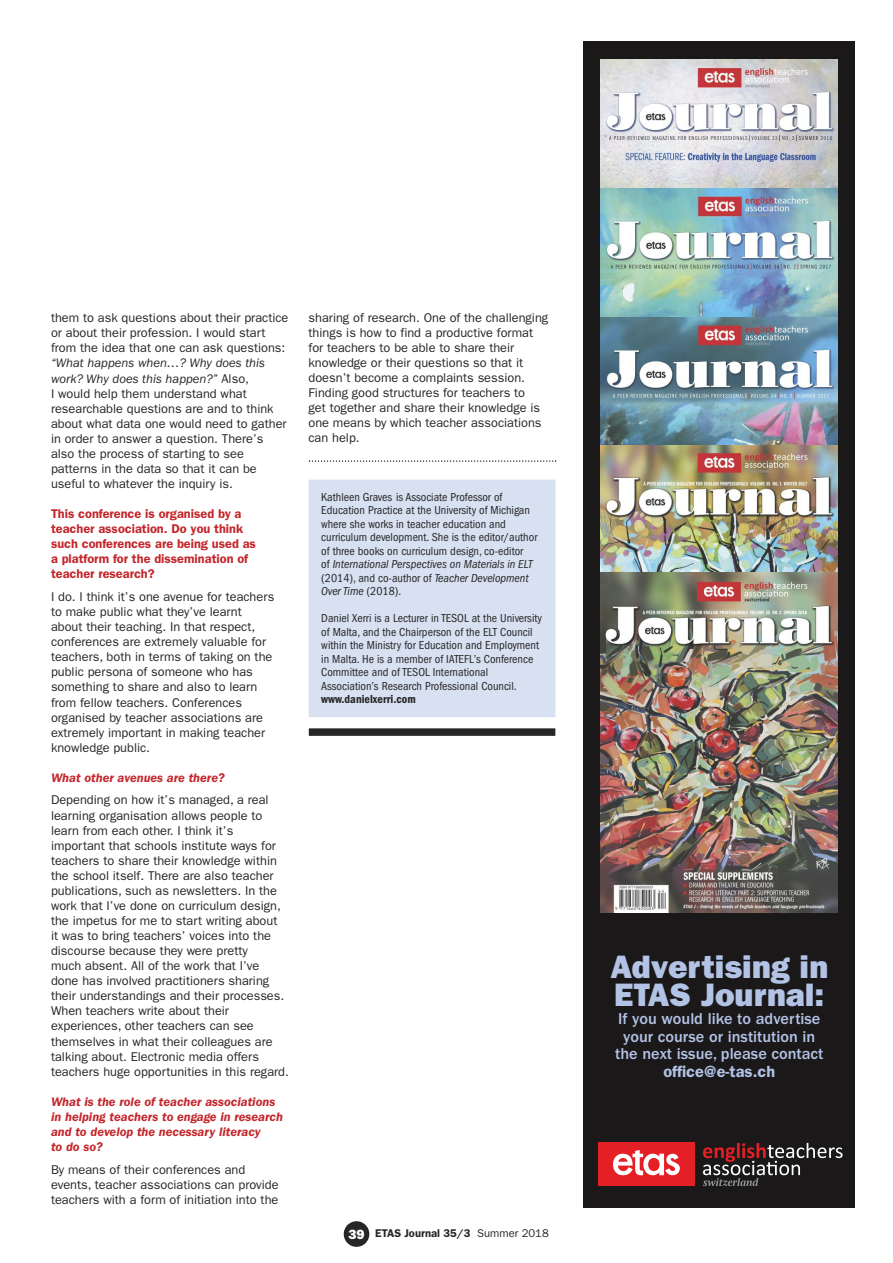
<style>
.page{position:relative;width:893px;height:1263px;background:#fff}
.page>*{position:absolute;margin:0;border:0;box-sizing:border-box;transform-origin:0 0}
.t1{font:800 32.55px/28.5px "Franklin Gothic";color:#b2c3e5}
.t2{font:500 16.35px/17.7px "Franklin Gothic";color:#b2c3e5;text-align:center}
.t3{font:600 16.35px "Franklin Gothic";color:#b2c3e5}
.t4{font:12.75px/15px "Franklin Gothic";color:#272627}
.t5{font:italic 600 12.75px/15px "Franklin Gothic";color:#c3262b}
.t6{font:600 12.75px/15px "Franklin Gothic";color:#c3262b}
.t7{font:condensed 12px/13.5px "Franklin Gothic";color:#272627}
.t8{font:600 condensed 12px "Franklin Gothic";color:#272627}
.t9{font:600 11.25px "Franklin Gothic";color:#272627}
.s1{font-style:italic}
.s2{font-weight:800;font-size:13.5px;color:#fff}
.s3{font-weight:400}
</style>
<div class="page">
<div style="left:344px;top:1221px;width:25px;height:26px;background:#272627;border-radius:50%"></div>
<div style="left:317px;top:488px;width:230px;height:220px;background:#d8e1f2"></div>
<div style="left:309px;top:480px;width:246px;height:237px;border:9px solid #d8e1f2"></div>
<svg style="left:309px;top:460px;width:247px;height:2px"></svg>
<div style="left:309px;top:728px;width:246px;height:8px;background:#272627"></div>
<div style="left:583px;top:41px;width:272px;height:1167px;background:#1b1819"></div>
<img style="left:600px;top:60px;width:238px;height:128px">
<img style="left:600px;top:189px;width:238px;height:128px">
<img style="left:600px;top:317px;width:238px;height:128px">
<img style="left:600px;top:445px;width:238px;height:127px">
<img style="left:600px;top:572px;width:238px;height:340px">
<div style="left:598px;top:1143px;width:97px;height:43px;background:#e41f25"></div>
<svg style="left:613px;top:1150px;width:67px;height:25px"></svg>
<svg style="left:703px;top:1143px;width:139px;height:43px"></svg>
<p class="t4" style="left:51px;top:311px;width:239px">them to ask questions about their practice or about their profession. I would start from the idea that one can ask questions:</p>
<p class="t4" style="left:51px;top:356px;width:237px"><span class="s1">“What happens when…? Why does this work? Why does this happen?”</span> Also,<br>I would help them understand what researchable questions are and to think about what data one would need to gather in order to answer a question. There’s also the process of starting to see patterns in the data so that it can be useful to whatever the inquiry is.</p>
<p class="t6" style="left:51px;top:506px;width:206px">This conference is organised by a teacher association. Do you think such conferences are being used as a platform for the dissemination of teacher research?</p>
<p class="t4" style="left:51px;top:589px;width:225px">I do. I think it’s one avenue for teachers to make public what they’ve learnt about their teaching. In that respect, conferences are extremely valuable for teachers, both in terms of taking on the public persona of someone who has something to share and also to learn from fellow teachers. Conferences organised by teacher associations are extremely important in making teacher knowledge public.</p>
<p class="t5" style="left:51px;top:770px;width:175px">What other avenues are there?</p>
<p class="t4" style="left:51px;top:793px;width:239px">Depending on how it’s managed, a real learning organisation allows people to learn from each other. I think it’s important that schools institute ways for teachers to share their knowledge within the school itself. There are also teacher publications, such as newsletters. In the work that I’ve done on curriculum design, the impetus for me to start writing about<br>it was to bring teachers’ voices into the discourse because they were pretty<br>much absent. All of the work that I’ve done has involved practitioners sharing their understandings and their processes.<br>When teachers write about their experiences, other teachers can see themselves in what their colleagues are talking about. Electronic media offers teachers huge opportunities in this regard.</p>
<p class="t5" style="left:51px;top:1094px;width:234px">What is the role of teacher associations in helping teachers to engage in research and to develop the necessary literacy<br>to do so?</p>
<p class="t4" style="left:51px;top:1162px;width:229px">By means of their conferences and events, teacher associations can provide teachers with a form of initiation into the</p>
<p class="t4" style="left:309px;top:311px;width:241px">sharing of research. One of the challenging things is how to find a productive format for teachers to be able to share their knowledge or their questions so that it doesn’t become a complaints session.<br>Finding good structures for teachers to<br>get together and share their knowledge is one means by which teacher associations can help.</p>
<p class="t7" style="left:321px;top:490px;width:218px">Kathleen Graves is Associate Professor of Education Practice at the University of Michigan where she works in teacher education and curriculum development. She is the editor/author of three books on curriculum design, co-editor<br>of <span class="s1">International Perspectives on Materials in ELT </span>(2014), and co-author of <span class="s1">Teacher Development Over Time</span> (2018).</p>
<p class="t7" style="left:321px;top:612px;width:222px">Daniel Xerri is a Lecturer in TESOL at the University of Malta, and the Chairperson of the ELT Council within the Ministry for Education and Employment in Malta. He is a member of IATEFL’s Conference Committee and of TESOL International Association’s Research Professional Council.</p>
<p class="t8" style="left:321px;top:692px;width:96px">www.danielxerri.com</p>
<p class="t9" style="left:348px;top:1226px;width:202px"><span class="s2">39</span> ETAS Journal 35/3 <span class="s3">Summer 2018</span></p>
<h1 class="t1" style="left:610px;top:952px;width:219px">Advertising in<br>ETAS Journal:</h1>
<p class="t2" style="left:615px;top:1010px;width:210px">If you would like to advertise your course or institution in the next issue, please contact</p>
<p class="t3" style="left:663px;top:1061px;width:113px">office@e-tas.ch</p>
</div>
